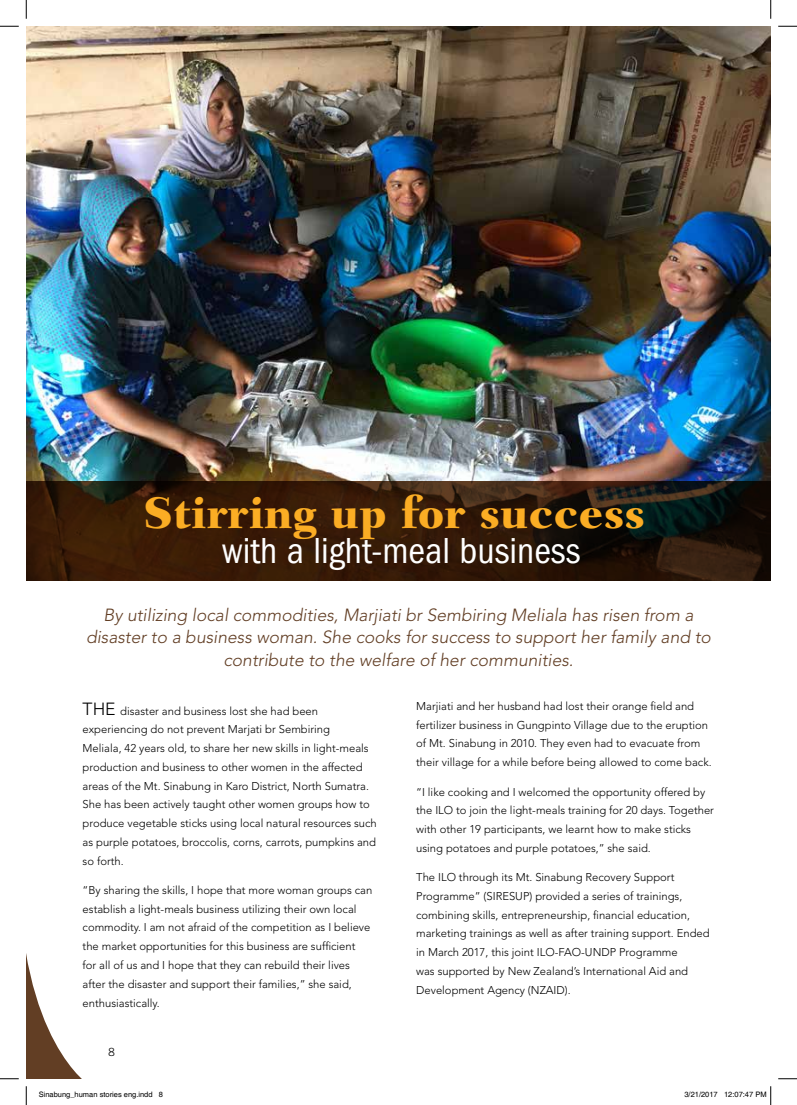
<style>
.page{position:relative;width:797px;height:1105px;background:#fff}
.page>*{position:absolute;margin:0;border:0;box-sizing:border-box;transform-origin:0 0}
.t1{font:800 45px "Fairfield LH";color:#fbad24}
.t2{font:condensed 37.5px "Franklin Gothic";color:#fff}
.t3{font:italic 300 17.5px/22.5px "Avenir";color:#623e24;text-align:center}
.t4{font:300 11.25px/18.8px "Avenir";color:#000}
.t5{font:300 11.25px "Trade Gothic";color:#000}
.t6{font:7.5px "Helvetica";color:#000}
.s1{font-size:17.5px}
</style>
<div class="page">
<svg style="left:26px;top:953px;width:56px;height:126px"></svg>
<img style="left:26px;top:26px;width:744px;height:455px">
<svg style="left:26px;top:481px;width:744px;height:99px;background:#2e1909"></svg>
<svg style="left:0;top:25px;width:19px;height:2px"></svg>
<svg style="left:778px;top:25px;width:19px;height:2px"></svg>
<svg style="left:0;top:1078px;width:19px;height:1px"></svg>
<svg style="left:778px;top:1078px;width:19px;height:1px"></svg>
<svg style="left:25px;top:0;width:2px;height:19px"></svg>
<svg style="left:25px;top:1086px;width:2px;height:19px"></svg>
<svg style="left:770px;top:0;width:1px;height:19px"></svg>
<svg style="left:770px;top:1086px;width:1px;height:19px"></svg>
<h1 class="t1" style="left:143px;top:486px;width:503px">Stirring up for success</h1>
<h2 class="t2" style="left:222px;top:529px;width:360px">with a light-meal business</h2>
<h3 class="t3" style="left:86px;top:603px;width:626px">By utilizing local commodities, Marjiati br Sembiring Meliala has risen from a disaster to a business woman. She cooks for success to support her family and to contribute to the welfare of her communities.</h3>
<p class="t4" style="left:83px;top:701px;width:296px"><span class="s1">THE</span> disaster and business lost she had been experiencing do not prevent Marjati br Sembiring<br>Meliala, 42 years old, to share her new skills in light-meals production and business to other women in the affected areas of the Mt. Sinabung in Karo District, North Sumatra.<br>She has been actively taught other women groups how to produce vegetable sticks using local natural resources such as purple potatoes, broccolis, corns, carrots, pumpkins and so forth.</p>
<p class="t4" style="left:83px;top:881px;width:291px">“By sharing the skills, I hope that more woman groups can establish a light-meals business utilizing their own local commodity. I am not afraid of the competition as I believe the market opportunities for this business are sufficient<br>for all of us and I hope that they can rebuild their lives after the disaster and support their families,” she said, enthusiastically.</p>
<p class="t4" style="left:416px;top:697px;width:297px">Marjiati and her husband had lost their orange field and fertilizer business in Gungpinto Village due to the eruption of Mt. Sinabung in 2010. They even had to evacuate from their village for a while before being allowed to come back.</p>
<p class="t4" style="left:416px;top:782px;width:299px">“I like cooking and I welcomed the opportunity offered by the ILO to join the light-meals training for 20 days. Together with other 19 participants, we learnt how to make sticks using potatoes and purple potatoes,” she said.</p>
<p class="t4" style="left:416px;top:868px;width:295px">The ILO through its Mt. Sinabung Recovery Support Programme” (SIRESUP) provided a series of trainings, combining skills, entrepreneurship, financial education, marketing trainings as well as after training support. Ended in March 2017, this joint ILO-FAO-UNDP Programme<br>was supported by New Zealand’s International Aid and Development Agency (NZAID).</p>
<p class="t5" style="left:109px;top:1045px;width:8px">8</p>
<p class="t6" style="left:39px;top:1090px;width:126px">Sinabung_human stories eng.indd 8</p>
<p class="t6" style="left:684px;top:1090px;width:84px">3/21/2017 12:07:47 PM</p>
</div>
